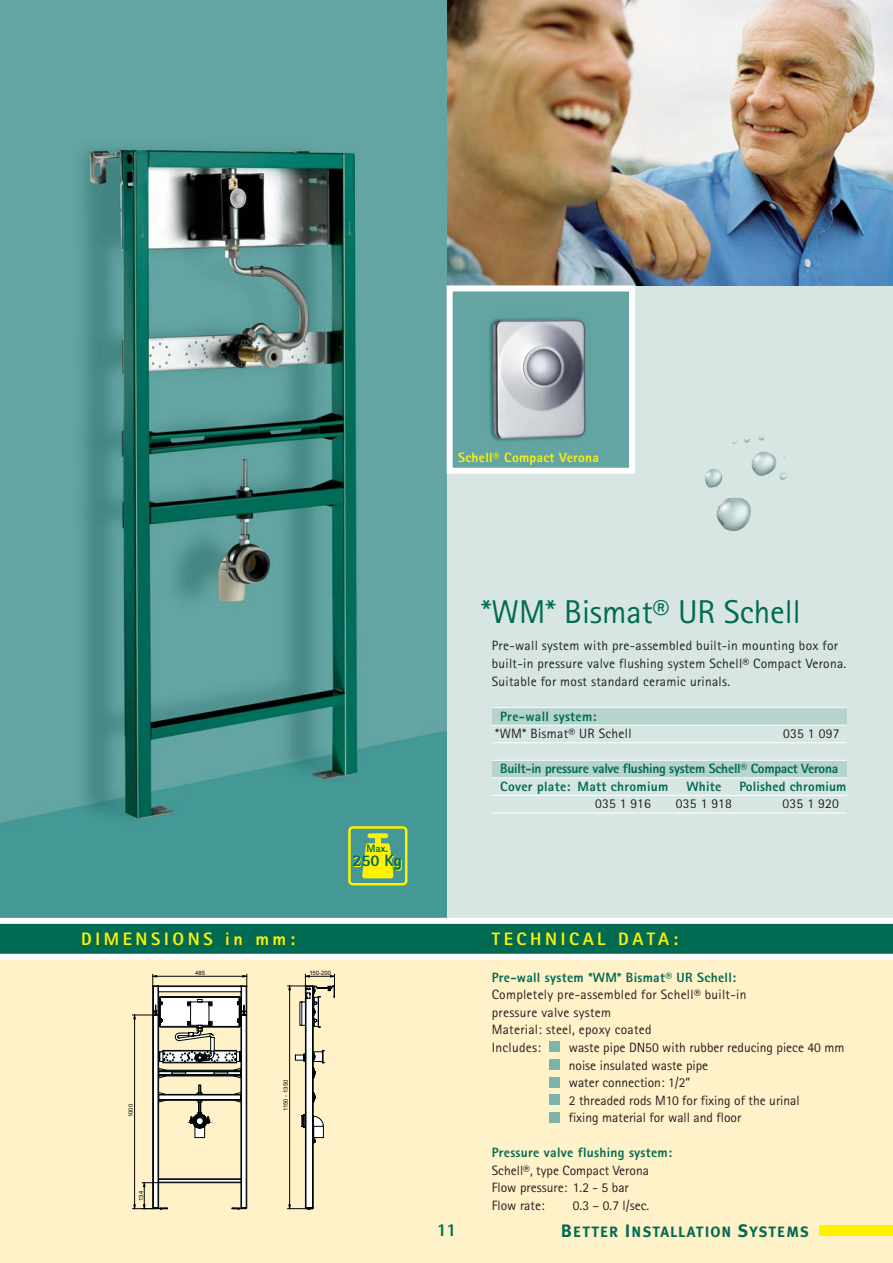
<style>
.page{position:relative;width:893px;height:1263px;background:#fff}
.page>*{position:absolute;margin:0;border:0;box-sizing:border-box;transform-origin:0 0}
.t1{font:33px "AT Rotis Sans Serif";color:#006a53}
.t2{font:800 18px "AT Rotis Sans Serif";letter-spacing:.2em;color:#fff200}
.t3{font:800 18px "AT Rotis Sans Serif";color:#006a53}
.t4{font:800 16.35px "AT Rotis Sans Serif";color:#006a53}
.t5{font:700 15px "Meta Plus";letter-spacing:.07em;color:#006a53}
.t6{font:13.5px/17.5px "AT Rotis Sans Serif";letter-spacing:.02em;color:#231f20}
.t7{font:13.5px/17.5px "AT Rotis Sans Serif";color:#231f20}
.t8{font:800 13.5px "AT Rotis Sans Serif";letter-spacing:.02em;color:#006a53}
.t9{font:800 13.5px/17.5px "AT Rotis Sans Serif";letter-spacing:-.02em;color:#006a53}
.t10{font:800 13.5px "AT Rotis Sans Serif";letter-spacing:.02em;color:#fff200}
.t11{font:800 10.65px "AT Rotis Sans Serif";color:#006a53}
.t12{font:6px "Arial MS";color:#020506}
.s1{font-size:18px}
</style>
<div class="page">
<div style="left:0;top:0;width:892px;height:1263px;background:#d7e6e2"></div>
<img style="left:446px;top:0;width:446px;height:285px">
<div style="left:0;top:944px;width:892px;height:319px;background:#fff2c8"></div>
<img style="left:0;top:0;width:446px;height:918px">
<div style="left:492px;top:708px;width:354px;height:17px;background:#b7d3ce"></div>
<div style="left:492px;top:760px;width:354px;height:18px;background:#b7d3ce"></div>
<div style="left:549px;top:1042px;width:10px;height:10px;background:#7fb3a9"></div>
<div style="left:549px;top:1059px;width:10px;height:11px;background:#7fb3a9"></div>
<div style="left:549px;top:1077px;width:10px;height:10px;background:#7fb3a9"></div>
<div style="left:549px;top:1094px;width:10px;height:11px;background:#7fb3a9"></div>
<div style="left:549px;top:1112px;width:10px;height:10px;background:#7fb3a9"></div>
<hr style="left:492px;top:707px;width:354px;height:1px;background:#fff">
<hr style="left:492px;top:725px;width:105px;height:1px;background:#fff">
<hr style="left:597px;top:725px;width:249px;height:1px;background:#fff">
<hr style="left:492px;top:742px;width:140px;height:1px;background:#fff">
<svg style="left:632px;top:742px;width:15px;height:1px"></svg>
<hr style="left:647px;top:742px;width:192px;height:1px;background:#fff">
<hr style="left:492px;top:760px;width:354px;height:1px;background:#fff">
<hr style="left:492px;top:777px;width:316px;height:1px;background:#fff">
<hr style="left:808px;top:777px;width:30px;height:1px;background:#fff">
<hr style="left:492px;top:795px;width:74px;height:1px;background:#fff">
<hr style="left:570px;top:795px;width:98px;height:1px;background:#fff">
<hr style="left:668px;top:795px;width:53px;height:1px;background:#fff">
<svg style="left:721px;top:795px;width:25px;height:1px"></svg>
<hr style="left:746px;top:795px;width:100px;height:1px;background:#fff">
<hr style="left:492px;top:813px;width:145px;height:1px;background:#fff">
<svg style="left:637px;top:813px;width:14px;height:1px"></svg>
<hr style="left:651px;top:813px;width:67px;height:1px;background:#fff">
<svg style="left:718px;top:813px;width:14px;height:1px"></svg>
<hr style="left:732px;top:813px;width:107px;height:1px;background:#fff">
<div style="left:819px;top:1225px;width:73px;height:11px;background:#fff200"></div>
<svg style="left:133px;top:974px;width:202px;height:236px"></svg>
<img style="left:453px;top:292px;width:175px;height:175px">
<div style="left:446px;top:285px;width:189px;height:189px;border:6px solid #fff"></div>
<div style="left:367px;top:833px;width:21px;height:5px;background:#fff200;border-radius:2px"></div>
<svg style="left:362px;top:838px;width:31px;height:40px"></svg>
<div style="left:348px;top:826px;width:59px;height:59px;border:2px solid #fff200;border-radius:3px"></div>
<div style="left:0;top:921px;width:892px;height:36px;background:#006a53"></div>
<div style="left:0;top:918px;width:892px;height:6px;background:#fff"></div>
<div style="left:0;top:954px;width:892px;height:6px;background:#fff"></div>
<p class="t10" style="left:458px;top:452px;width:142px">Schell® Compact Verona</p>
<h1 class="t1" style="left:481px;top:600px;width:321px">*WM* Bismat® UR Schell</h1>
<p class="t6" style="left:492px;top:638px;width:356px">Pre-wall system with pre-assembled built-in mounting box for built-in pressure valve flushing system Schell® Compact Verona.<br>Suitable for most standard ceramic urinals.</p>
<p class="t8" style="left:500px;top:711px;width:98px">Pre-wall system:</p>
<p class="t6" style="left:495px;top:726px;width:138px">*WM* Bismat® UR Schell</p>
<p class="t6" style="left:783px;top:726px;width:58px">035 1 097</p>
<p class="t9" style="left:500px;top:761px;width:339px">Built-in pressure valve flushing system Schell® Compact Verona<br>Cover plate: Matt chromium</p>
<p class="t8" style="left:686px;top:781px;width:37px">White</p>
<p class="t8" style="left:739px;top:781px;width:109px">Polished chromium</p>
<p class="t11" style="left:366px;top:845px;width:23px">Max.</p>
<p class="t4" style="left:352px;top:855px;width:51px">250 Kg</p>
<p class="t6" style="left:595px;top:796px;width:57px">035 1 916</p>
<p class="t6" style="left:676px;top:796px;width:57px">035 1 918</p>
<p class="t6" style="left:782px;top:796px;width:58px">035 1 920</p>
<h2 class="t2" style="left:81px;top:932px;width:215px">DIMENSIONS in mm:</h2>
<h2 class="t2" style="left:491px;top:932px;width:188px">TECHNICAL DATA:</h2>
<p class="t12" style="left:129px;top:1117px;width:15px;rotate:-90deg">1000</p>
<p class="t12" style="left:139px;top:1201px;width:11px;rotate:-90deg">134</p>
<p class="t12" style="left:195px;top:970px;width:11px">485</p>
<p class="t12" style="left:309px;top:970px;width:23px">150-200</p>
<p class="t12" style="left:283px;top:1111px;width:33px;rotate:-90deg">1150 - 1350</p>
<h2 class="t3" style="left:437px;top:1223px;width:21px">11</h2>
<p class="t8" style="left:492px;top:972px;width:246px">Pre-wall system *WM* Bismat® UR Schell:</p>
<p class="t6" style="left:492px;top:987px;width:256px">Completely pre-assembled for Schell® built-in pressure valve system<br>Material: steel, epoxy coated<br>Includes:</p>
<p class="t7" style="left:568px;top:1040px;width:277px">waste pipe DN50 with rubber reducing piece 40 mm noise insulated waste pipe<br>water connection: 1/2”<br>2 threaded rods M10 for fixing of the urinal<br>fixing material for wall and floor</p>
<p class="t8" style="left:492px;top:1148px;width:182px">Pressure valve flushing system:</p>
<p class="t7" style="left:492px;top:1163px;width:159px">Schell®, type Compact Verona<br>Flow pressure: 1.2 - 5 bar<br>Flow rate:</p>
<p class="t6" style="left:573px;top:1198px;width:78px">0.3 – 0.7 l/sec.</p>
<p class="t5" style="left:561px;top:1226px;width:249px"><span class="s1">B</span>ETTER <span class="s1">I</span>NSTALLATION <span class="s1">S</span>YSTEMS</p>
</div>
